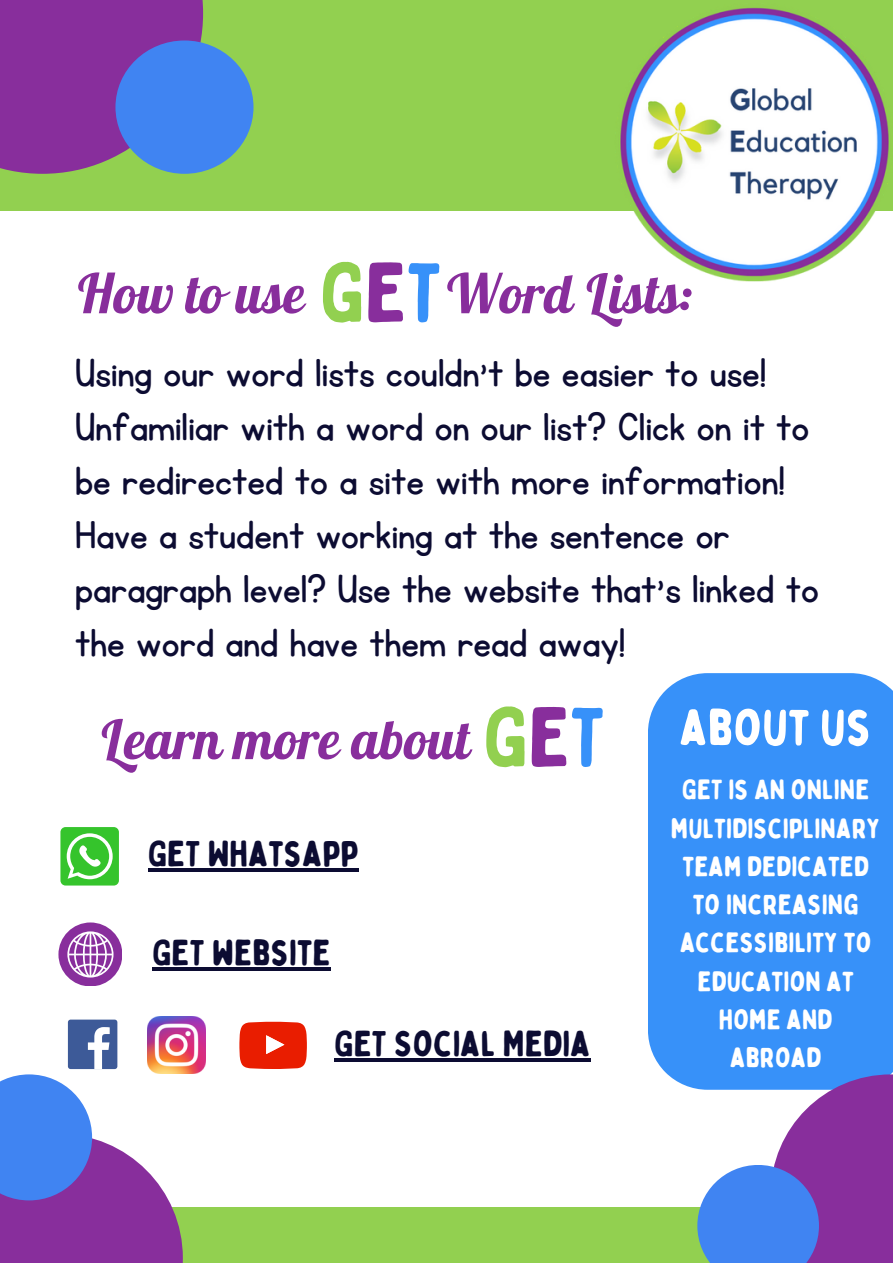
<style>
.page{position:relative;width:893px;height:1264px;background:#fff}
.page>*{position:absolute;margin:0;border:0;box-sizing:border-box;transform-origin:0 0}
.t1{font:83.55px "Bobby Jones Soft";color:#92d050}
.t2{font:italic 700 54.45px "Lobster Two";color:#882e9c}
.t3{font:50.55px "Bobby Jones Soft";color:#fff}
.t4{font:45.45px/54px "KG Primary Penmanship";color:#0c0c32}
.t5{font:36px "Bobby Jones Soft";color:#0c0c32}
.t6{font:27.9px/38.2px "Bobby Jones Soft";color:#fff;text-align:center}
.s1{color:#882e9c}
.s2{color:#3791f9}
</style>
<div class="page">
<div style="left:0;top:1207px;width:892px;height:55px;background:#92d050"></div>
<div style="left:0;top:0;width:892px;height:210px;background:#92d050"></div>
<div style="left:0;top:0;width:203px;height:174px;background:#882e9c"></div>
<div style="left:115px;top:40px;width:138px;height:134px;background:#4084f2;border-radius:50%"></div>
<svg style="left:0;top:1145px;width:183px;height:117px;fill:#882e9c"></svg>
<div style="left:648px;top:673px;width:244px;height:416px;background:#3791f9"></div>
<svg style="left:770px;top:1074px;width:122px;height:188px;background:#8e4bad"></svg>
<svg style="left:697px;top:1164px;width:121px;height:98px;background:#5487ea"></svg>
<img style="left:610px;top:7px;width:282px;height:275px">
<div style="left:58px;top:922px;width:64px;height:64px;background:#882e9c;border-radius:50%"></div>
<svg style="left:67px;top:931px;width:46px;height:46px"></svg>
<img style="left:148px;top:1016px;width:57px;height:57px">
<div style="left:68px;top:1019px;width:49px;height:50px;background:#3d5a98;border-radius:3px"></div>
<svg style="left:0;top:1027px;width:110px;height:173px"></svg>
<div style="left:60px;top:827px;width:59px;height:58px;background:#35c42c;border-radius:5px"></div>
<svg style="left:67px;top:833px;width:46px;height:46px"></svg>
<svg style="left:239px;top:1021px;width:68px;height:47px;background:#eb381f"></svg>
<hr style="left:148px;top:868px;width:210px;height:4px;background:#0c0c32">
<hr style="left:334px;top:1058px;width:256px;height:3px;background:#0c0c32">
<svg style="left:152px;top:967px;width:179px;height:3px"></svg>
<p class="t1" style="left:319px;top:241px;width:124px">G<span class="s1">E</span><span class="s2">T</span></p>
<p class="t2" style="left:75px;top:259px;width:230px">How to use</p>
<p class="t2" style="left:444px;top:259px;width:251px">Word Lists:</p>
<p class="t4" style="left:75px;top:347px;width:745px">Using our word lists couldn't be easier to use!<br>Unfamiliar with a word on our list? Click on it to be redirected to a site with more information!<br>Have a student working at the sentence or paragraph level? Use the website that's linked to the word and have them read away!</p>
<p class="t2" style="left:99px;top:704px;width:372px">Learn more about</p>
<p class="t1" style="left:483px;top:685px;width:124px">G<span class="s1">E</span><span class="s2">T</span></p>
<p class="t5" style="left:148px;top:831px;width:212px">GET WHATSAPP</p>
<p class="t5" style="left:152px;top:929px;width:180px">GET WEBSITE</p>
<p class="t5" style="left:334px;top:1021px;width:257px">GET SOCIAL MEDIA</p>
<p class="t3" style="left:679px;top:696px;width:194px">ABOUT US</p>
<p class="t6" style="left:670px;top:771px;width:211px">GET IS AN ONLINE<br>MULTIDISCIPLINARY<br>TEAM DEDICATED<br>TO INCREASING<br>ACCESSIBILITY TO<br>EDUCATION AT<br>HOME AND<br>ABROAD</p>
</div>
